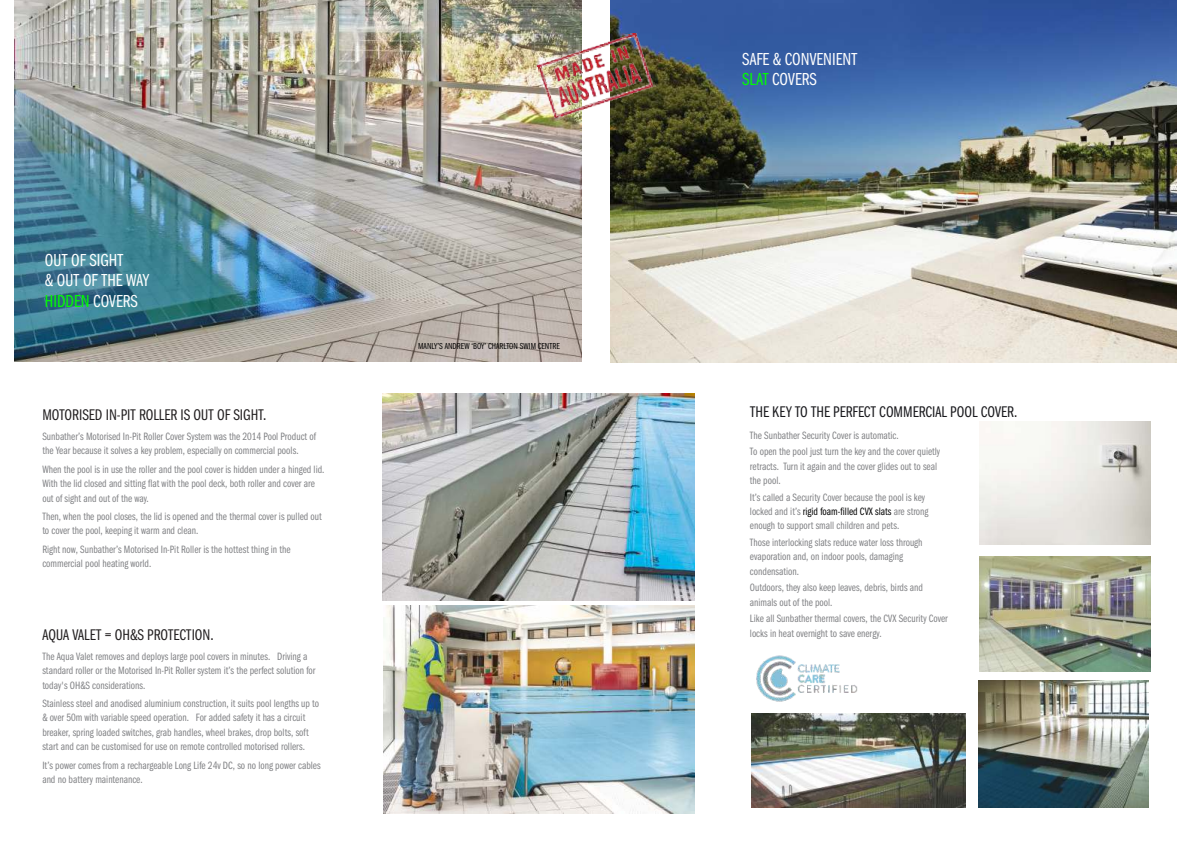
<style>
.page{position:relative;width:1191px;height:842px;background:#fff}
.page>*{position:absolute;margin:0;border:0;box-sizing:border-box;transform-origin:0 0}
.t1{font:18px/20.3px "Franklin Gothic URW Com Boo";color:#fff}
.t2{font:18px/20.3px "Franklin Gothic URW Com Boo";color:#fefefe}
.t3{font:16px "Franklin Gothic URW Com Boo";color:#221f20}
.t4{font:16px "Franklin Gothic URW Com Boo";color:#19191d}
.t5{font:11px/14.3px "Franklin Gothic URW Com Boo";color:#808184}
.t6{font:9px "Franklin Gothic URW Com Boo";color:#000}
.s1{color:#0f0}
.s2{color:#fefefe}
.s3{color:#221f20}
.s4{color:#000}
</style>
<div class="page">
<img style="left:14px;top:0;width:567px;height:362px">
<img style="left:610px;top:0;width:566px;height:362px">
<img style="left:979px;top:556px;width:171px;height:115px">
<img style="left:751px;top:713px;width:214px;height:94px">
<img style="left:978px;top:680px;width:170px;height:128px">
<img style="left:383px;top:606px;width:312px;height:207px">
<img style="left:979px;top:421px;width:171px;height:124px">
<img style="left:383px;top:393px;width:311px;height:208px">
<img style="left:536px;top:32px;width:121px;height:89px">
<img style="left:756px;top:655px;width:102px;height:47px">
<h1 class="t1" style="left:45px;top:253px;width:106px">OUT OF SIGHT<br>&amp; OUT OF THE WAY<br><span class="s1">HIDDEN</span> <span class="s2">COVERS</span></h1>
<h2 class="t3" style="left:42px;top:409px;width:225px">MOTORISED IN-PIT ROLLER IS OUT OF SIGHT.</h2>
<p class="t5" style="left:42px;top:431px;width:275px">Sunbather’s Motorised In-Pit Roller Cover System was the 2014 Pool Product of the Year because it solves a key problem, especially on commercial pools.</p>
<p class="t5" style="left:42px;top:464px;width:284px">When the pool is in use the roller and the pool cover is hidden under a hinged lid.<br>With the lid closed and sitting flat with the pool deck, both roller and cover are out of sight and out of the way.</p>
<p class="t5" style="left:42px;top:511px;width:281px">Then, when the pool closes, the lid is opened and the thermal cover is pulled out to cover the pool, keeping it warm and clean.</p>
<p class="t5" style="left:42px;top:544px;width:250px">Right now, Sunbather’s Motorised In-Pit Roller is the hottest thing in the commercial pool heating world.</p>
<h2 class="t3" style="left:42px;top:629px;width:173px">AQUA VALET = OH&amp;S PROTECTION.</h2>
<p class="t5" style="left:42px;top:651px;width:275px">The Aqua Valet removes and deploys large pool covers in minutes. Driving a standard roller or the Motorised In-Pit Roller system it’s the perfect solution for today's OH&amp;S considerations.</p>
<p class="t5" style="left:42px;top:698px;width:278px">Stainless steel and anodised aluminium construction, it suits pool lengths up to &amp; over 50m with variable speed operation. For added safety it has a circuit breaker, spring loaded switches, grab handles, wheel brakes, drop bolts, soft start and can be customised for use on remote controlled motorised rollers.</p>
<p class="t5" style="left:42px;top:759px;width:280px">It’s power comes from a rechargeable Long Life 24v DC, so no long power cables and no battery maintenance.</p>
<p class="t6" style="left:418px;top:343px;width:143px">MANLY’S ANDREW ‘BOY’ CHARLTON SWIM CENTRE</p>
<h1 class="t2" style="left:742px;top:51px;width:117px">SAFE &amp; CONVENIENT<br><span class="s1">SLAT</span> COVERS</h1>
<h2 class="t4" style="left:750px;top:407px;width:269px">THE KEY TO THE PERFECT COMMERCIAL POOL COVER<span class="s3">.</span></h2>
<p class="t5" style="left:750px;top:430px;width:150px">The Sunbather Security Cover is automatic.</p>
<p class="t5" style="left:750px;top:446px;width:192px">To open the pool just turn the key and the cover quietly retracts. Turn it again and the cover glides out to seal the pool.</p>
<p class="t5" style="left:750px;top:492px;width:180px">It’s called a Security Cover because the pool is key locked and it’s <span class="s4">rigid foam-filled CVX slats</span> are strong enough to support small children and pets.</p>
<p class="t5" style="left:750px;top:537px;width:174px">Those interlocking slats reduce water loss through evaporation and, on indoor pools, damaging condensation.</p>
<p class="t5" style="left:750px;top:582px;width:175px">Outdoors, they also keep leaves, debris, birds and animals out of the pool.</p>
<p class="t5" style="left:750px;top:613px;width:199px">Like all Sunbather thermal covers, the CVX Security Cover locks in heat overnight to save energy.</p>
</div>
